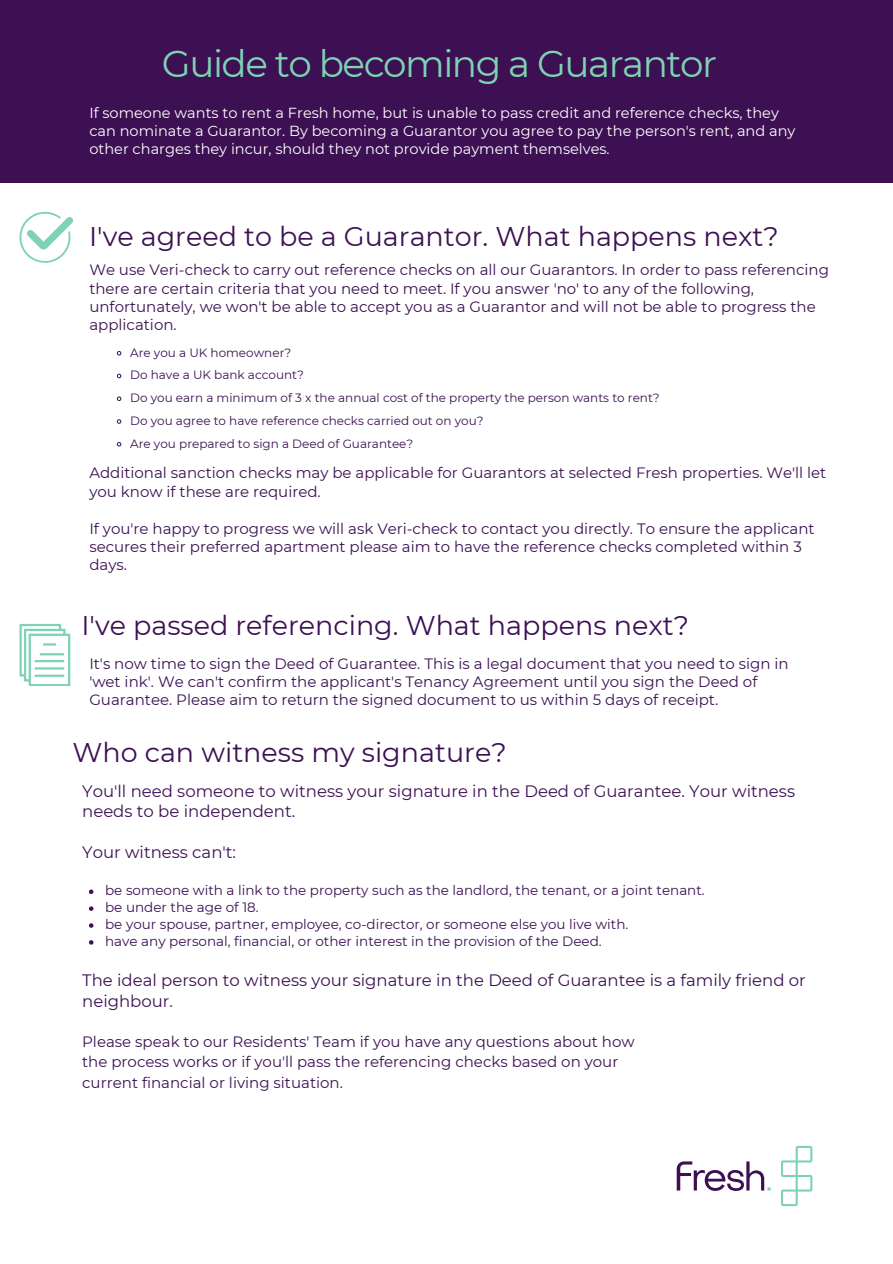
<style>
.page{position:relative;width:893px;height:1264px;background:#fff}
.page>*{position:absolute;margin:0;border:0;box-sizing:border-box;transform-origin:0 0}
.t1{font:37.35px "Montserrat";letter-spacing:-.04em;color:#7dd3b3}
.t2{font:27px "Montserrat";color:#3c1053}
.t3{font:16.5px/20.2px "Montserrat";color:#3c1053}
.t4{font:15px/18.5px "Montserrat";color:#3c1053}
.t5{font:14.55px/18px "Montserrat";color:#fff}
.t6{font:13.5px "Montserrat";color:#3c1053}
.t7{font:12px "Montserrat";color:#3c1053}
</style>
<div class="page">
<svg style="left:19px;top:212px;width:54px;height:51px"></svg>
<svg style="left:19px;top:624px;width:51px;height:61px"></svg>
<svg style="left:781px;top:1145px;width:31px;height:61px"></svg>
<svg style="left:676px;top:1161px;width:94px;height:29px"></svg>
<svg style="left:116px;top:351px;width:6px;height:5px"></svg>
<svg style="left:116px;top:373px;width:6px;height:6px"></svg>
<svg style="left:116px;top:396px;width:6px;height:5px"></svg>
<svg style="left:116px;top:419px;width:6px;height:5px"></svg>
<svg style="left:116px;top:442px;width:6px;height:5px"></svg>
<div style="left:0;top:0;width:892px;height:183px;background:#3c1053"></div>
<svg style="left:89px;top:889px;width:4px;height:5px"></svg>
<svg style="left:89px;top:906px;width:4px;height:4px"></svg>
<svg style="left:89px;top:923px;width:4px;height:4px"></svg>
<svg style="left:89px;top:940px;width:4px;height:4px"></svg>
<p class="t1" style="left:162px;top:41px;width:556px">Guide to becoming a Guarantor</p>
<p class="t5" style="left:89px;top:104px;width:707px">If someone wants to rent a Fresh home, but is unable to pass credit and reference checks, they can nominate a Guarantor. By becoming a Guarantor you agree to pay the person's rent, and any other charges they incur, should they not provide payment themselves.</p>
<p class="t2" style="left:89px;top:220px;width:691px">I've agreed to be a Guarantor. What happens next?</p>
<p class="t4" style="left:89px;top:261px;width:741px">We use Veri-check to carry out reference checks on all our Guarantors. In order to pass referencing there are certain criteria that you need to meet. If you answer 'no' to any of the following, unfortunately, we won't be able to accept you as a Guarantor and will not be able to progress the application.</p>
<p class="t7" style="left:130px;top:345px;width:163px">Are you a UK homeowner?</p>
<p class="t7" style="left:130px;top:368px;width:175px">Do have a UK bank account?</p>
<p class="t7" style="left:130px;top:390px;width:531px">Do you earn a minimum of 3 x the annual cost of the property the person wants to rent?</p>
<p class="t7" style="left:130px;top:413px;width:355px">Do you agree to have reference checks carried out on you?</p>
<p class="t7" style="left:130px;top:436px;width:284px">Are you prepared to sign a Deed of Guarantee?</p>
<p class="t4" style="left:89px;top:464px;width:738px">Additional sanction checks may be applicable for Guarantors at selected Fresh properties. We'll let you know if these are required.</p>
<p class="t4" style="left:89px;top:519px;width:726px">If you're happy to progress we will ask Veri-check to contact you directly. To ensure the applicant secures their preferred apartment please aim to have the reference checks completed within 3 days.</p>
<p class="t2" style="left:81px;top:609px;width:609px">I've passed referencing. What happens next?</p>
<p class="t4" style="left:89px;top:654px;width:700px">It's now time to sign the Deed of Guarantee. This is a legal document that you need to sign in 'wet ink'. We can't confirm the applicant's Tenancy Agreement until you sign the Deed of<br>Guarantee. Please aim to return the signed document to us within 5 days of receipt.</p>
<p class="t2" style="left:72px;top:736px;width:435px">Who can witness my signature?</p>
<p class="t3" style="left:82px;top:781px;width:714px">You'll need someone to witness your signature in the Deed of Guarantee. Your witness needs to be independent.</p>
<p class="t3" style="left:82px;top:842px;width:155px">Your witness can't:</p>
<p class="t6" style="left:105px;top:882px;width:601px">be someone with a link to the property such as the landlord, the tenant, or a joint tenant.</p>
<p class="t6" style="left:105px;top:899px;width:155px">be under the age of 18.</p>
<p class="t6" style="left:105px;top:915px;width:524px">be your spouse, partner, employee, co-director, or someone else you live with.</p>
<p class="t6" style="left:105px;top:932px;width:498px">have any personal, financial, or other interest in the provision of the Deed.</p>
<p class="t3" style="left:82px;top:970px;width:725px">The ideal person to witness your signature in the Deed of Guarantee is a family friend or neighbour.</p>
<p class="t4" style="left:82px;top:1031px;width:554px;line-height:20.2px">Please speak to our Residents' Team if you have any questions about how the process works or if you'll pass the referencing checks based on your current financial or living situation.</p>
</div>
